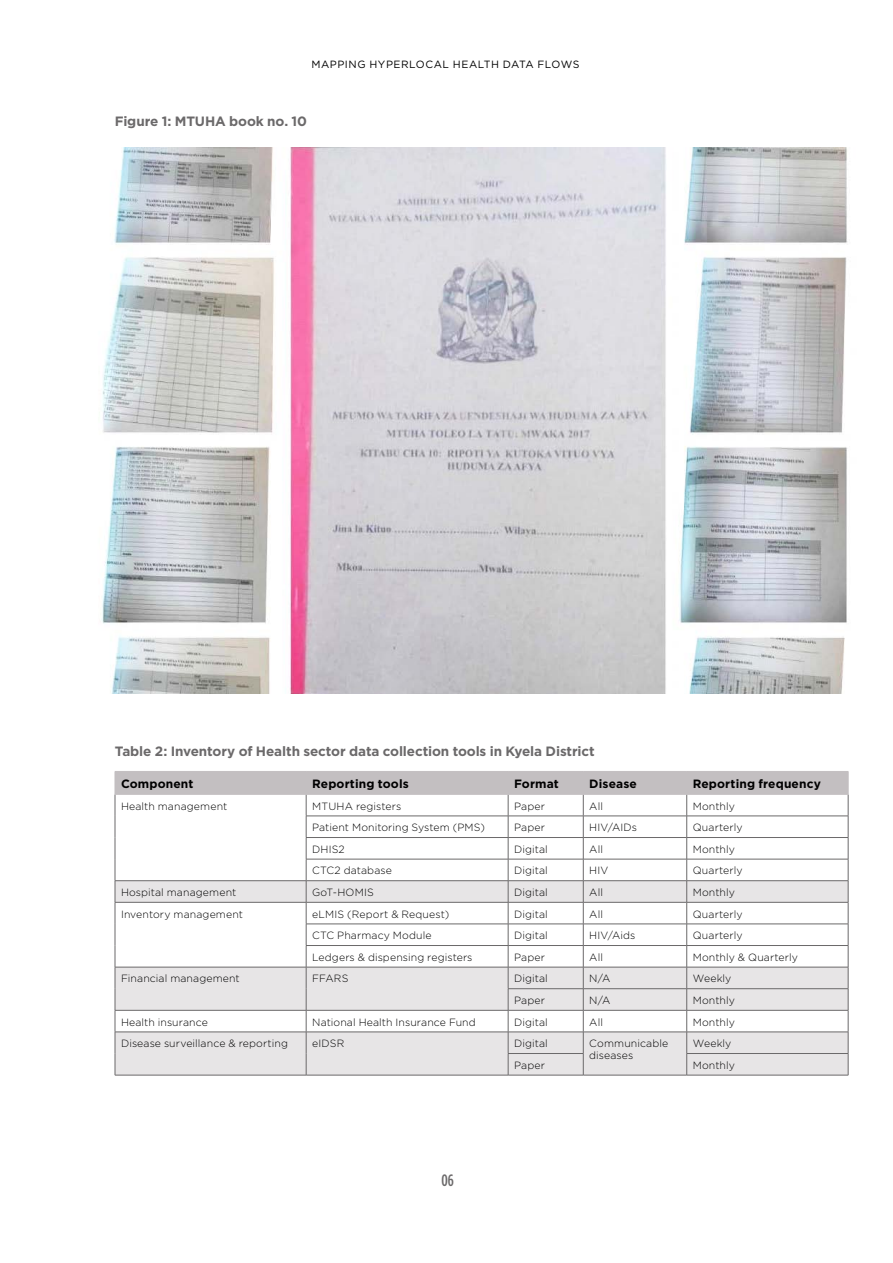
<style>
.page{position:relative;width:893px;height:1263px;background:#fff}
.page>*{position:absolute;margin:0;border:0;box-sizing:border-box;transform-origin:0 0}
.t1{font:500 condensed 16.5px "Gotham HTF";color:#6b696a}
.t2{font:700 13.5px "Gotham HTF";letter-spacing:-.01em;color:#6b696a}
.t3{font:700 12px "Gotham HTF";letter-spacing:.01em;color:#000}
.t4{font:300 10.5px/12px "Gotham HTF";letter-spacing:.01em;color:#000}
.t5{font:10.5px "Gotham HTF";letter-spacing:.05em;color:#000}
</style>
<div class="page">
<hr style="left:115px;top:1075px;width:191px;height:1px;background:#6b696a">
<hr style="left:306px;top:1075px;width:202px;height:1px;background:#6b696a">
<hr style="left:583px;top:1075px;width:104px;height:1px;background:#6b696a">
<hr style="left:508px;top:1075px;width:75px;height:1px;background:#6b696a">
<hr style="left:687px;top:1075px;width:161px;height:1px;background:#6b696a">
<svg style="left:115px;top:771px;width:734px;height:304px"></svg>
<hr style="left:115px;top:794px;width:191px;height:1px;background:#c3bfc1">
<hr style="left:306px;top:794px;width:202px;height:1px;background:#c3bfc1">
<hr style="left:508px;top:794px;width:75px;height:1px;background:#c3bfc1">
<hr style="left:583px;top:794px;width:104px;height:1px;background:#c3bfc1">
<hr style="left:687px;top:794px;width:161px;height:1px;background:#c3bfc1">
<img style="left:101px;top:148px;width:747px;height:545px">
<p class="t5" style="left:311px;top:59px;width:269px">MAPPING HYPERLOCAL HEALTH DATA FLOWS</p>
<p class="t2" style="left:115px;top:114px;width:194px">Figure 1: MTUHA book no. 10</p>
<p class="t2" style="left:115px;top:744px;width:481px">Table 2: Inventory of Health sector data collection tools in Kyela District</p>
<p class="t3" style="left:121px;top:777px;width:74px">Component</p>
<p class="t3" style="left:312px;top:777px;width:98px">Reporting tools</p>
<p class="t3" style="left:514px;top:777px;width:46px">Format</p>
<p class="t3" style="left:589px;top:777px;width:49px">Disease</p>
<p class="t3" style="left:693px;top:777px;width:130px">Reporting frequency</p>
<p class="t4" style="left:121px;top:800px;width:108px">Health management</p>
<p class="t4" style="left:312px;top:800px;width:91px">MTUHA registers</p>
<p class="t4" style="left:514px;top:800px;width:32px">Paper</p>
<p class="t4" style="left:589px;top:800px;width:15px">All</p>
<p class="t4" style="left:693px;top:800px;width:44px">Monthly</p>
<p class="t4" style="left:312px;top:821px;width:174px">Patient Monitoring System (PMS)</p>
<p class="t4" style="left:514px;top:821px;width:32px">Paper</p>
<p class="t4" style="left:589px;top:821px;width:49px">HIV/AIDs</p>
<p class="t4" style="left:693px;top:821px;width:51px">Quarterly</p>
<p class="t4" style="left:312px;top:843px;width:34px">DHIS2</p>
<p class="t4" style="left:514px;top:843px;width:35px">Digital</p>
<p class="t4" style="left:589px;top:843px;width:15px">All</p>
<p class="t4" style="left:693px;top:843px;width:44px">Monthly</p>
<p class="t4" style="left:312px;top:864px;width:81px">CTC2 database</p>
<p class="t4" style="left:514px;top:864px;width:35px">Digital</p>
<p class="t4" style="left:589px;top:864px;width:21px">HIV</p>
<p class="t4" style="left:693px;top:864px;width:51px">Quarterly</p>
<p class="t4" style="left:121px;top:886px;width:117px">Hospital management</p>
<p class="t4" style="left:312px;top:886px;width:63px">GoT-HOMIS</p>
<p class="t4" style="left:514px;top:886px;width:35px">Digital</p>
<p class="t4" style="left:589px;top:886px;width:15px">All</p>
<p class="t4" style="left:693px;top:886px;width:44px">Monthly</p>
<p class="t4" style="left:121px;top:908px;width:124px">Inventory management</p>
<p class="t4" style="left:312px;top:908px;width:138px">eLMIS (Report &amp; Request)</p>
<p class="t4" style="left:514px;top:908px;width:35px">Digital</p>
<p class="t4" style="left:589px;top:908px;width:15px">All</p>
<p class="t4" style="left:693px;top:908px;width:51px">Quarterly</p>
<p class="t4" style="left:312px;top:929px;width:121px">CTC Pharmacy Module</p>
<p class="t4" style="left:514px;top:929px;width:35px">Digital</p>
<p class="t4" style="left:589px;top:929px;width:48px">HIV/Aids</p>
<p class="t4" style="left:693px;top:929px;width:51px">Quarterly</p>
<p class="t4" style="left:312px;top:951px;width:162px">Ledgers &amp; dispensing registers</p>
<p class="t4" style="left:514px;top:951px;width:32px">Paper</p>
<p class="t4" style="left:589px;top:951px;width:15px">All</p>
<p class="t4" style="left:693px;top:951px;width:107px">Monthly &amp; Quarterly</p>
<p class="t4" style="left:121px;top:972px;width:120px">Financial management</p>
<p class="t4" style="left:312px;top:972px;width:38px">FFARS</p>
<p class="t4" style="left:514px;top:972px;width:35px">Digital</p>
<p class="t4" style="left:589px;top:972px;width:23px">N/A</p>
<p class="t4" style="left:693px;top:972px;width:40px">Weekly</p>
<p class="t4" style="left:514px;top:994px;width:32px">Paper</p>
<p class="t4" style="left:589px;top:994px;width:23px">N/A</p>
<p class="t4" style="left:693px;top:994px;width:44px">Monthly</p>
<p class="t4" style="left:121px;top:1016px;width:89px">Health insurance</p>
<p class="t4" style="left:312px;top:1016px;width:165px">National Health Insurance Fund</p>
<p class="t4" style="left:514px;top:1016px;width:35px">Digital</p>
<p class="t4" style="left:589px;top:1016px;width:15px">All</p>
<p class="t4" style="left:693px;top:1016px;width:44px">Monthly</p>
<p class="t4" style="left:121px;top:1037px;width:168px">Disease surveillance &amp; reporting</p>
<p class="t4" style="left:312px;top:1037px;width:34px">eIDSR</p>
<p class="t4" style="left:514px;top:1037px;width:35px">Digital</p>
<p class="t4" style="left:589px;top:1037px;width:81px">Communicable diseases</p>
<p class="t4" style="left:693px;top:1037px;width:40px">Weekly</p>
<p class="t4" style="left:514px;top:1059px;width:32px">Paper</p>
<p class="t4" style="left:693px;top:1059px;width:44px">Monthly</p>
<h1 class="t1" style="left:441px;top:1171px;width:14px">06</h1>
</div>
